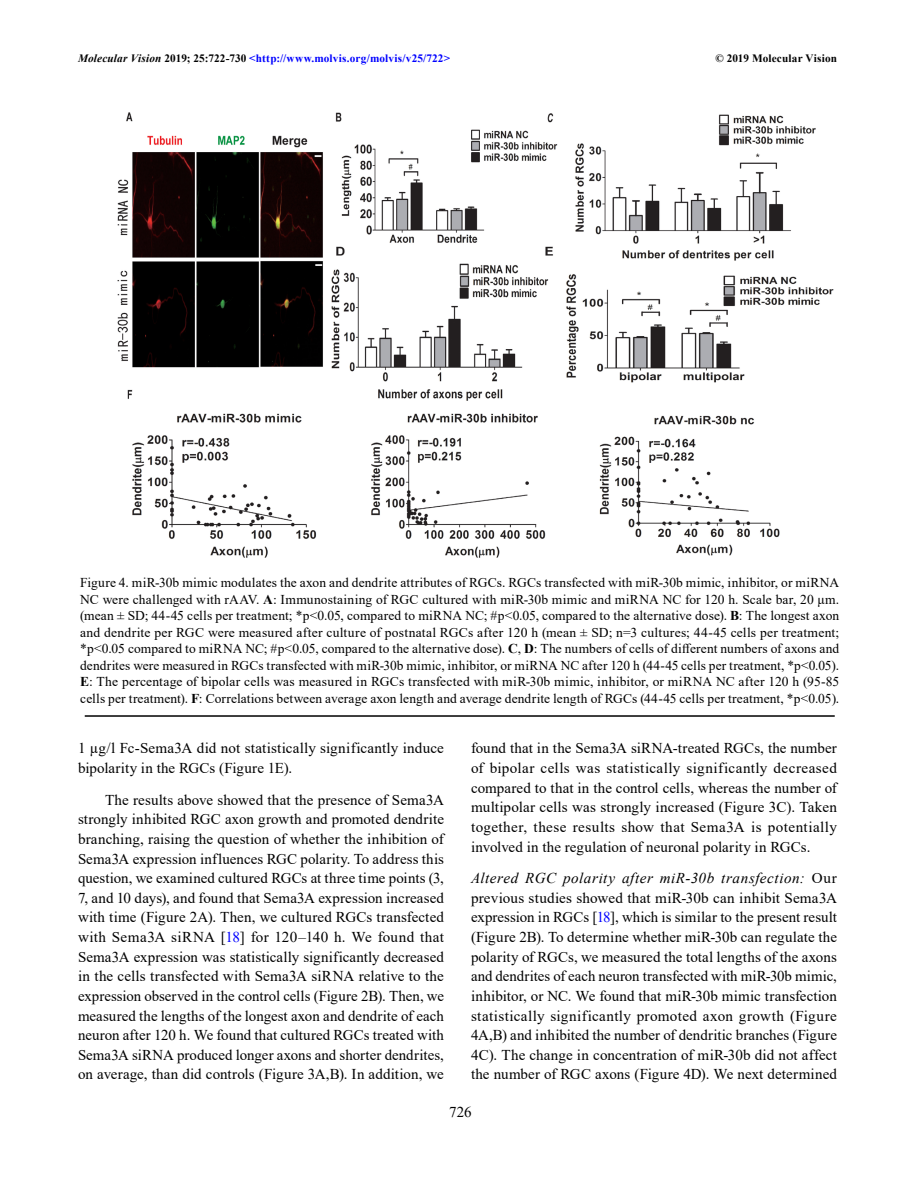
<style>
.page{position:relative;width:918px;height:1188px;background:#fff}
.page>*{position:absolute;margin:0;border:0;box-sizing:border-box;transform-origin:0 0}
.Para_Ind{font:15px/19.6px "Times New Roman";letter-spacing:.005em;color:#000;text-align:justify}
.Para_No_Ind{font:15px/19.6px "Times New Roman";letter-spacing:.01em;color:#000}
.Folio{font:15px "Times New Roman";color:#000}
.Fig_Caption{font:13.5px/16.5px "Times New Roman";letter-spacing:.01em;color:#000;text-align:justify}
.Header_Align_Left{font:700 11.25px "Times New Roman";letter-spacing:.01em;color:#00f}
.Header_Align_Right{font:700 11.25px "Times New Roman";letter-spacing:.015em;color:#000}
.s1{font-style:italic;color:#000}
.s2{color:#000}
.s3{font-weight:700}
.s4{color:#00f}
.s5{font-style:italic}
</style>
<div class="page">
<img style="left:117px;top:112px;width:717px;height:446px">
<hr style="left:85px;top:715px;width:750px;height:2px;background:#000">
<p class="Header_Align_Left" style="left:78px;top:50px;width:374px"><span class="s1">Molecular Vision</span> <span class="s2">2019; 25:722-730</span> &lt;http://www.molvis.org/molvis/v25/722&gt;</p>
<p class="Header_Align_Right" style="left:715px;top:50px;width:123px">© 2019 Molecular Vision</p>
<p class="Fig_Caption" style="left:80px;top:574px;width:761px">Figure 4. miR-30b mimic modulates the axon and dendrite attributes of RGCs. RGCs transfected with miR-30b mimic, inhibitor, or miRNA NC were challenged with rAAV. <span class="s3">A</span>: Immunostaining of RGC cultured with miR-30b mimic and miRNA NC for 120 h. Scale bar, 20 μm. (mean ± SD; 44-45 cells per treatment; *p&lt;0.05, compared to miRNA NC; #p&lt;0.05, compared to the alternative dose). <span class="s3">B</span>: The longest axon and dendrite per RGC were measured after culture of postnatal RGCs after 120 h (mean ± SD; n=3 cultures; 44-45 cells per treatment; *p&lt;0.05 compared to miRNA NC; #p&lt;0.05, compared to the alternative dose). <span class="s3">C</span>, <span class="s3">D</span>: The numbers of cells of different numbers of axons and dendrites were measured in RGCs transfected with miR-30b mimic, inhibitor, or miRNA NC after 120 h (44-45 cells per treatment, *p&lt;0.05).<br><span class="s3">E</span>: The percentage of bipolar cells was measured in RGCs transfected with miR-30b mimic, inhibitor, or miRNA NC after 120 h (95-85 cells per treatment). <span class="s3">F</span>: Correlations between average axon length and average dendrite length of RGCs (44-45 cells per treatment, *p&lt;0.05).</p>
<p class="Para_No_Ind" style="left:78px;top:738px;width:367px">1 µg/l Fc-Sema3A did not statistically significantly induce bipolarity in the RGCs (Figure 1E).</p>
<p class="Para_Ind" style="left:78px;top:789px;width:368px;text-indent:27px">The results above showed that the presence of Sema3A strongly inhibited RGC axon growth and promoted dendrite branching, raising the question of whether the inhibition of Sema3A expression influences RGC polarity. To address this question, we examined cultured RGCs at three time points (3, 7, and 10 days), and found that Sema3A expression increased with time (Figure 2A). Then, we cultured RGCs transfected with Sema3A siRNA [<span class="s4">18</span>] for 120–140 h. We found that Sema3A expression was statistically significantly decreased in the cells transfected with Sema3A siRNA relative to the expression observed in the control cells (Figure 2B). Then, we measured the lengths of the longest axon and dendrite of each neuron after 120 h. We found that cultured RGCs treated with Sema3A siRNA produced longer axons and shorter dendrites, on average, than did controls (Figure 3A,B). In addition, we</p>
<p class="Para_Ind" style="left:471px;top:738px;width:368px">found that in the Sema3A siRNA-treated RGCs, the number of bipolar cells was statistically significantly decreased compared to that in the control cells, whereas the number of multipolar cells was strongly increased (Figure 3C). Taken together, these results show that Sema3A is potentially involved in the regulation of neuronal polarity in RGCs.</p>
<p class="Para_No_Ind" style="left:471px;top:868px;width:368px;text-align:justify"><span class="s5">Altered RGC polarity after miR-30b transfection:</span> Our previous studies showed that miR-30b can inhibit Sema3A expression in RGCs [<span class="s4">18</span>], which is similar to the present result (Figure 2B). To determine whether miR-30b can regulate the polarity of RGCs, we measured the total lengths of the axons and dendrites of each neuron transfected with miR-30b mimic, inhibitor, or NC. We found that miR-30b mimic transfection statistically significantly promoted axon growth (Figure 4A,B) and inhibited the number of dendritic branches (Figure 4C). The change in concentration of miR-30b did not affect the number of RGC axons (Figure 4D). We next determined</p>
<p class="Folio" style="left:449px;top:1102px;width:24px">726</p>
</div>
